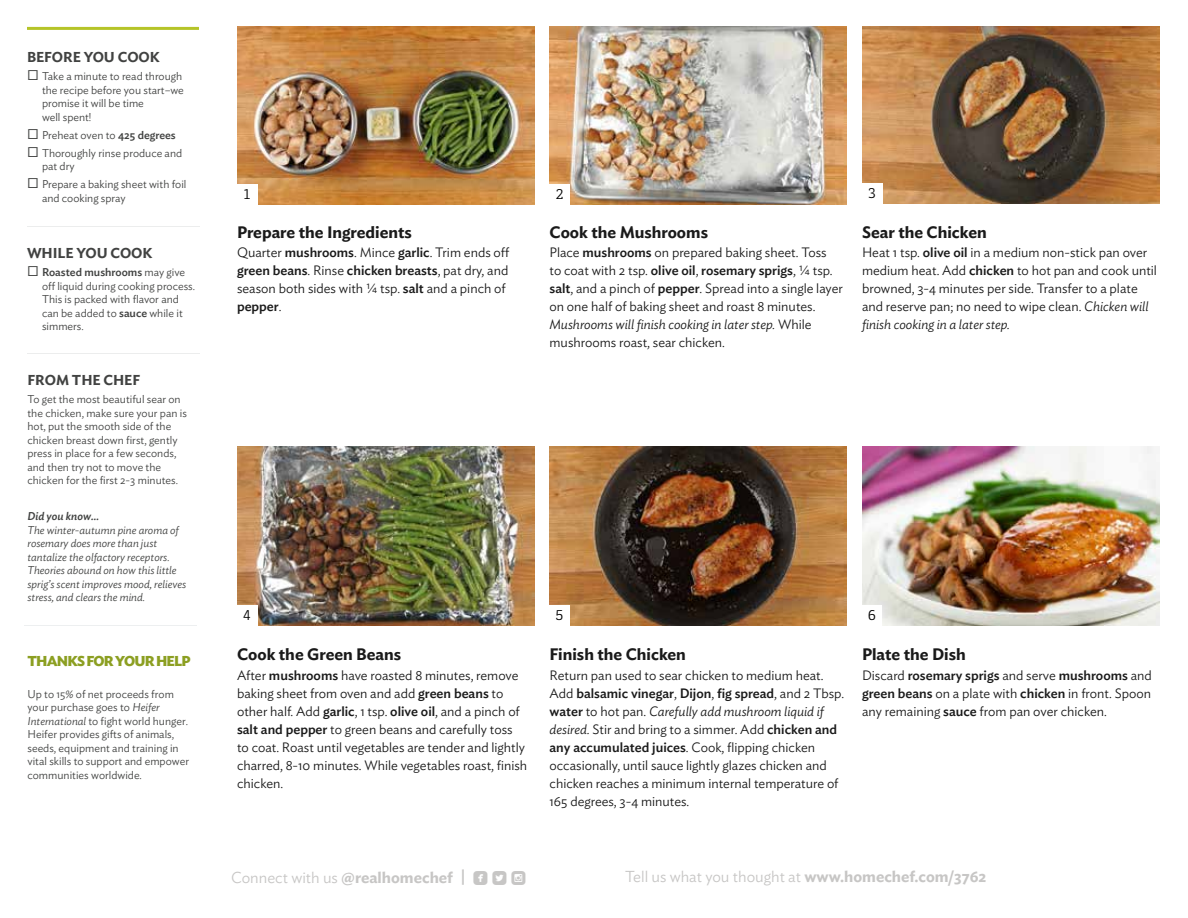
<style>
.page{position:relative;width:1188px;height:918px;background:#fff}
.page>*{position:absolute;margin:0;border:0;box-sizing:border-box;transform-origin:0 0}
.t1{font:17.1px "Mono Social Icons Font";color:#c7c6c5}
.t2{font:600 16.5px "Ideal Sans";color:#1a1a1a}
.t3{font:300 15.75px "Ideal Sans";color:#c7c6c5}
.t4{font:600 14.25px "Ideal Sans";letter-spacing:-.005em;color:#414241}
.t5{font:700 14.25px "Ideal Sans";letter-spacing:-.06em;color:#8c9f22}
.t6{font:300 13.5px/18px "Ideal Sans";color:#1a1a1a}
.t7{font:13.5px "Decour";color:#000}
.t8{font:300 11.25px/13.5px "Ideal Sans";color:#414241}
.t9{font:italic 300 11.25px/13.5px "Ideal Sans";color:#414241}
.t10{font:italic 500 11.25px "Ideal Sans";color:#414241}
.s1{font-weight:500}
.s2{font-style:italic}
.s3{font-family:"Ideal Sans";font-weight:300;font-size:15.75px}
.s4{font-family:"Ideal Sans";font-weight:600;font-size:15.75px}
.s5{font-weight:600}
</style>
<div class="page">
<img style="left:237px;top:27px;width:297px;height:177px">
<img style="left:237px;top:447px;width:297px;height:178px">
<img style="left:862px;top:26px;width:297px;height:177px">
<img style="left:862px;top:447px;width:297px;height:178px">
<img style="left:550px;top:27px;width:297px;height:177px">
<img style="left:550px;top:447px;width:297px;height:178px">
<div style="left:237px;top:184px;width:20px;height:20px;background:#fff"></div>
<div style="left:237px;top:605px;width:20px;height:20px;background:#fff"></div>
<div style="left:550px;top:605px;width:20px;height:20px;background:#fff"></div>
<div style="left:862px;top:605px;width:20px;height:20px;background:#fff"></div>
<div style="left:550px;top:184px;width:20px;height:20px;background:#fff"></div>
<div style="left:862px;top:183px;width:20px;height:20px;background:#fff"></div>
<hr style="left:27px;top:27px;width:172px;height:3px;background:#b5c428">
<hr style="left:27px;top:353px;width:172px;height:1px;background:#eceded">
<hr style="left:27px;top:226px;width:172px;height:1px;background:#eceded">
<hr style="left:25px;top:625px;width:172px;height:1px;background:#edeff0">
<p class="t4" style="left:27px;top:46px;width:134px">BEFORE YOU COOK</p>
<p class="t8" style="left:42px;top:69px;width:143px">Take a minute to read through the recipe before you start–we promise it will be time<br>well spent!</p>
<p class="t8" style="left:42px;top:125px;width:142px;line-height:18px">Preheat oven to <span class="s1">425 degrees<br></span>Thoroughly rinse produce and</p>
<p class="t8" style="left:42px;top:156px;width:146px;line-height:18px">pat dry<br>Prepare a baking sheet with foil</p>
<p class="t8" style="left:42px;top:190px;width:85px">and cooking spray</p>
<p class="t4" style="left:27px;top:242px;width:127px">WHILE YOU COOK</p>
<p class="t8" style="left:42px;top:264px;width:155px"><span class="s1">Roasted mushrooms</span> may give off liquid during cooking process.<br>This is packed with flavor and can be added to <span class="s1">sauce</span> while it simmers.</p>
<p class="t4" style="left:27px;top:369px;width:114px">FROM THE CHEF</p>
<p class="t8" style="left:27px;top:392px;width:161px">To get the most beautiful sear on the chicken, make sure your pan is hot, put the smooth side of the chicken breast down first, gently press in place for a few seconds, and then try not to move the chicken for the first 2-3 minutes.</p>
<p class="t10" style="left:27px;top:508px;width:73px">Did you know...</p>
<p class="t9" style="left:27px;top:522px;width:160px">The winter-autumn pine aroma of rosemary does more than just tantalize the olfactory receptors.<br>Theories abound on how this little sprig’s scent improves mood, relieves stress, and clears the mind.</p>
<p class="t5" style="left:27px;top:650px;width:164px">THANKS FOR YOUR HELP</p>
<p class="t8" style="left:27px;top:686px;width:163px">Up to 15% of net proceeds from your purchase goes to <span class="s2">Heifer<br>International</span> to fight world hunger.<br>Heifer provides gifts of animals, seeds, equipment and training in vital skills to support and empower communities worldwide.</p>
<p class="t7" style="left:244px;top:186px;width:8px">1</p>
<p class="t2" style="left:237px;top:219px;width:176px">Prepare the Ingredients</p>
<p class="t6" style="left:237px;top:242px;width:274px">Quarter <span class="s1">mushrooms</span>. Mince <span class="s1">garlic</span>. Trim ends off <span class="s1">green beans</span>. Rinse <span class="s1">chicken breasts</span>, pat dry, and season both sides with ¼ tsp. <span class="s1">salt</span> and a pinch of <span class="s1">pepper</span>.</p>
<p class="t7" style="left:556px;top:186px;width:9px">2</p>
<p class="t7" style="left:868px;top:185px;width:9px">3</p>
<p class="t2" style="left:550px;top:219px;width:160px">Cook the Mushrooms</p>
<p class="t6" style="left:550px;top:242px;width:295px">Place <span class="s1">mushrooms</span> on prepared baking sheet. Toss<br>to coat with 2 tsp. <span class="s1">olive oil</span>, <span class="s1">rosemary sprigs</span>, ¼ tsp. <span class="s1">salt</span>, and a pinch of <span class="s1">pepper</span>. Spread into a single layer on one half of baking sheet and roast 8 minutes.<br><span class="s2">Mushrooms will finish cooking in later step.</span> While mushrooms roast, sear chicken.</p>
<p class="t2" style="left:862px;top:219px;width:126px">Sear the Chicken</p>
<p class="t6" style="left:862px;top:242px;width:296px">Heat 1 tsp. <span class="s1">olive oil</span> in a medium non-stick pan over medium heat. Add <span class="s1">chicken</span> to hot pan and cook until browned, 3-4 minutes per side. Transfer to a plate and reserve pan; no need to wipe clean. <span class="s2">Chicken will finish cooking in a later step.</span></p>
<p class="t7" style="left:243px;top:607px;width:9px">4</p>
<p class="t7" style="left:556px;top:607px;width:9px">5</p>
<p class="t7" style="left:868px;top:607px;width:10px">6</p>
<p class="t2" style="left:237px;top:642px;width:166px">Cook the Green Beans</p>
<p class="t6" style="left:237px;top:665px;width:292px">After <span class="s1">mushrooms</span> have roasted 8 minutes, remove baking sheet from oven and add <span class="s1">green beans</span> to other half. Add <span class="s1">garlic</span>, 1 tsp. <span class="s1">olive oil</span>, and a pinch of <span class="s1">salt and pepper</span> to green beans and carefully toss to coat. Roast until vegetables are tender and lightly charred, 8-10 minutes. While vegetables roast, finish chicken.</p>
<p class="t2" style="left:550px;top:642px;width:138px">Finish the Chicken</p>
<p class="t6" style="left:550px;top:665px;width:296px">Return pan used to sear chicken to medium heat.<br>Add <span class="s1">balsamic vinegar</span>, <span class="s1">Dijon</span>, <span class="s1">fig spread</span>, and 2 Tbsp. <span class="s1">water</span> to hot pan. <span class="s2">Carefully add mushroom liquid if desired.</span> Stir and bring to a simmer. Add <span class="s1">chicken and any accumulated juices</span>. Cook, flipping chicken occasionally, until sauce lightly glazes chicken and chicken reaches a minimum internal temperature of 165 degrees, 3-4 minutes.</p>
<p class="t2" style="left:862px;top:642px;width:105px">Plate the Dish</p>
<p class="t6" style="left:862px;top:665px;width:291px;text-align:justify">Discard <span class="s1">rosemary sprigs</span> and serve <span class="s1">mushrooms</span> and <span class="s1">green beans</span> on a plate with <span class="s1">chicken</span> in front. Spoon any remaining <span class="s1">sauce</span> from pan over chicken.</p>
<p class="t1" style="left:231px;top:869px;width:296px"><span class="s3">Connect with us</span> <span class="s4">@realhomechef |</span> ROUNDEDFACEBOOK ROUNDEDTWITTERBIRD ROUNDEDINSTAGRAM</p>
<p class="t3" style="left:625px;top:864px;width:363px">Tell us what you thought at <span class="s5">www.homechef.com/3762</span></p>
</div>
